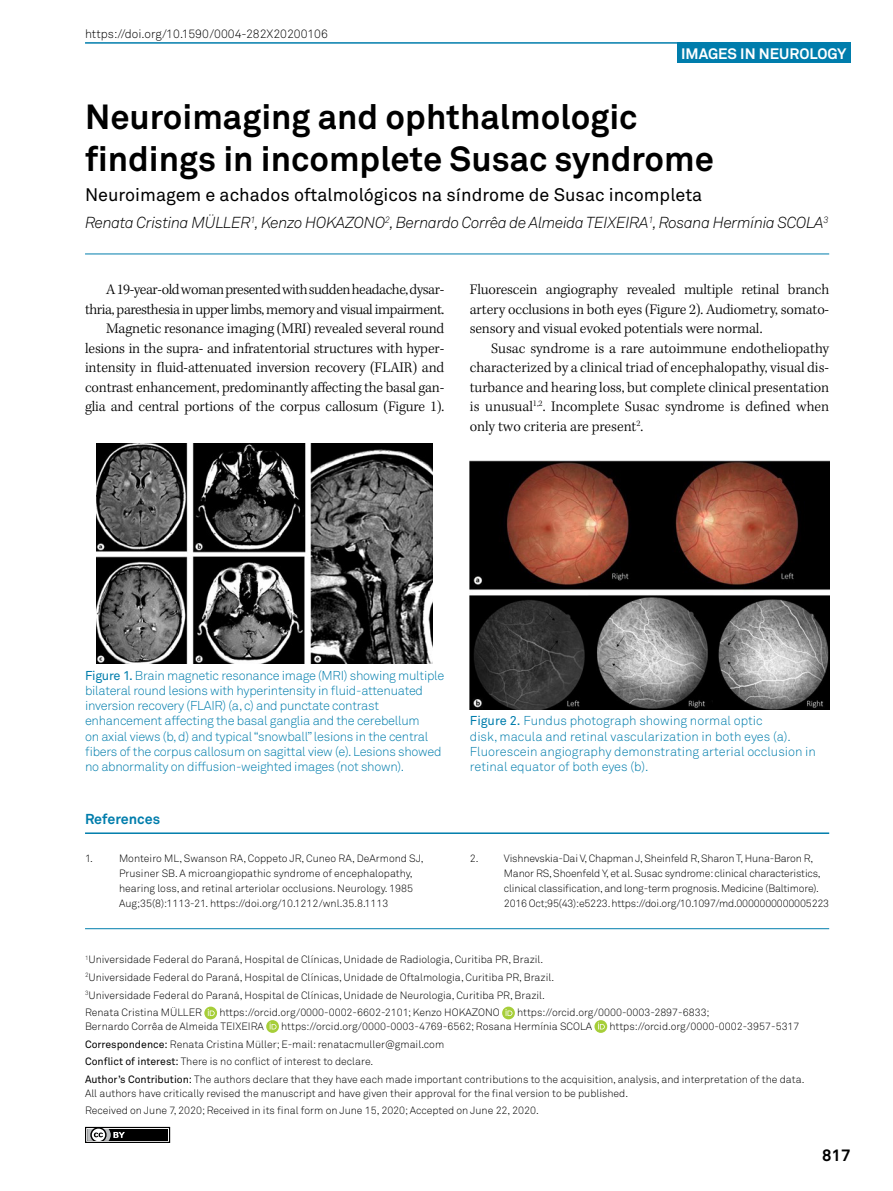
<style>
.page{position:relative;width:893px;height:1191px;background:#fff}
.page>*{position:absolute;margin:0;border:0;box-sizing:border-box;transform-origin:0 0}
.t1{font:700 34.5px/41.4px "Akkurat Pro";color:#000}
.t2{font:18px "Akkurat Pro";color:#000}
.t3{font:700 16.5px "Akkurat Pro";color:#000}
.t4{font:italic 15.75px "Akkurat Light Pro";letter-spacing:-.025em;color:#000}
.t5{font:300 15px/19.5px "Kepler Std";letter-spacing:-.01em;color:#000;text-align:justify}
.t6{font:700 15px "Akkurat Pro";color:#fff}
.t7{font:700 14.25px "Akkurat Pro";color:#007dac}
.t8{font:12.75px/15.3px "Akkurat Light Pro";letter-spacing:-.02em;color:#007dac}
.t9{font:12.75px/15.3px "Akkurat Light Pro";color:#007dac}
.t10{font:12px "Akkurat Light Pro";color:#000}
.t11{font:10.5px/17.7px "Akkurat Light Pro";color:#000}
.s1{font-family:"Akkurat Pro"}
</style>
<div class="page">
<hr style="left:85px;top:42px;width:765px;height:2px;background:#007dac">
<div style="left:677px;top:43px;width:173px;height:20px;background:#007dac"></div>
<hr style="left:85px;top:253px;width:744px;height:1px;background:#007dac">
<hr style="left:85px;top:928px;width:744px;height:1px;background:#007dac">
<svg style="left:204px;top:1006px;width:13px;height:13px"></svg>
<svg style="left:208px;top:1009px;width:7px;height:7px"></svg>
<svg style="left:502px;top:1006px;width:13px;height:13px"></svg>
<svg style="left:505px;top:1009px;width:7px;height:7px"></svg>
<svg style="left:266px;top:1020px;width:13px;height:13px"></svg>
<svg style="left:270px;top:1022px;width:7px;height:7px"></svg>
<svg style="left:594px;top:1020px;width:13px;height:13px"></svg>
<svg style="left:598px;top:1022px;width:7px;height:7px"></svg>
<svg style="left:87px;top:1140px;width:81px;height:1px"></svg>
<div style="left:85px;top:1127px;width:85px;height:16px;border:1px solid #000"></div>
<div style="left:87px;top:1129px;width:81px;height:11px;background:#000"></div>
<svg style="left:87px;top:1129px;width:38px;height:11px"></svg>
<hr style="left:85px;top:832px;width:744px;height:2px;background:#007dac">
<img style="left:97px;top:443px;width:335px;height:220px">
<img style="left:470px;top:461px;width:359px;height:248px">
<p class="t10" style="left:85px;top:27px;width:244px">https://doi.org/10.1590/0004-282X20200106</p>
<h3 class="t6" style="left:681px;top:44px;width:167px">IMAGES IN NEUROLOGY</h3>
<h1 class="t1" style="left:85px;top:97px;width:630px">Neuroimaging and ophthalmologic findings in incomplete Susac syndrome</h1>
<h2 class="t2" style="left:85px;top:184px;width:619px">Neuroimagem e achados oftalmológicos na síndrome de Susac incompleta</h2>
<h3 class="t4" style="left:85px;top:213px;width:745px">Renata Cristina MÜLLER<sup>1</sup>, Kenzo HOKAZONO<sup>2</sup>, Bernardo Corrêa de Almeida TEIXEIRA<sup>1</sup>, Rosana Hermínia SCOLA<sup>3</sup></h3>
<p class="t5" style="left:85px;top:280px;width:361px;text-align:right">A 19-year-old woman presented with sudden headache, dysar&shy;thria, paresthesia in upper limbs, memory and visual impairment.<br>Magnetic resonance imaging (MRI) revealed several round lesions in the supra- and infratentorial structures with hyper&shy;intensity in fluid-attenuated inversion recovery (FLAIR) and contrast enhancement, predominantly affecting the basal gan&shy;glia and central portions of the corpus callosum (Figure 1).</p>
<h3 class="t5" style="left:470px;top:280px;width:361px">Fluorescein angiography revealed multiple retinal branch artery occlusions in both eyes (Figure 2). Audiometry, somato&shy;sensory and visual evoked potentials were normal.</h3>
<p class="t5" style="left:470px;top:339px;width:361px;text-indent:21px">Susac syndrome is a rare autoimmune endotheliopathy characterized by a clinical triad of encephalopathy, visual dis&shy;turbance and hearing loss, but complete clinical presentation is unusual<sup>1,2</sup>. Incomplete Susac syndrome is defined when only two criteria are present<sup>2</sup>.</p>
<p class="t8" style="left:85px;top:667px;width:361px"><span class="s1">Figure 1.</span> Brain magnetic resonance image (MRI) showing multiple bilateral round lesions with hyperintensity in fluid‑attenuated inversion recovery (FLAIR) (a, c) and punctate contrast enhancement affecting the basal ganglia and the cerebellum<br>on axial views (b, d) and typical “snowball” lesions in the central fibers of the corpus callosum on sagittal view (e). Lesions showed no abnormality on diffusion-weighted images (not shown).</p>
<h3 class="t7" style="left:85px;top:810px;width:77px">References</h3>
<p class="t9" style="left:470px;top:713px;width:348px"><span class="s1">Figure 2.</span> Fundus photograph showing normal optic<br>disk, macula and retinal vascularization in both eyes (a).<br>Fluorescein angiography demonstrating arterial occlusion in retinal equator of both eyes (b).</p>
<p class="t11" style="left:85px;top:849px;width:10px">1.</p>
<p class="t11" style="left:119px;top:851px;width:306px;line-height:15px">Monteiro ML, Swanson RA, Coppeto JR, Cuneo RA, DeArmond SJ, Prusiner SB. A microangiopathic syndrome of encephalopathy, hearing loss, and retinal arteriolar occlusions. Neurology. 1985<br>Aug;35(8):1113-21. https://doi.org/10.1212/wnl.35.8.1113</p>
<p class="t11" style="left:470px;top:849px;width:10px">2.</p>
<p class="t11" style="left:504px;top:851px;width:327px;line-height:15px">Vishnevskia-Dai V, Chapman J, Sheinfeld R, Sharon T, Huna-Baron R, Manor RS, Shoenfeld Y, et al. Susac syndrome: clinical characteristics, clinical classification, and long-term prognosis. Medicine (Baltimore).<br>2016 Oct;95(43):e5223. https://doi.org/10.1097/md.0000000000005223</p>
<p class="t11" style="left:85px;top:950px;width:471px"><sup>1</sup>Universidade Federal do Paraná, Hospital de Clínicas, Unidade de Radiologia, Curitiba PR, Brazil.<br><sup>2</sup>Universidade Federal do Paraná, Hospital de Clínicas, Unidade de Oftalmologia, Curitiba PR, Brazil.<br><sup>3</sup>Universidade Federal do Paraná, Hospital de Clínicas, Unidade de Neurologia, Curitiba PR, Brazil.<br>Renata Cristina MÜLLER</p>
<p class="t11" style="left:219px;top:1004px;width:282px">https://orcid.org/0000-0002-6602-2101; Kenzo HOKAZONO</p>
<p class="t11" style="left:517px;top:1004px;width:194px">https://orcid.org/0000-0003-2897-6833;</p>
<p class="t11" style="left:85px;top:1017px;width:180px">Bernardo Corrêa de Almeida TEIXEIRA</p>
<p class="t11" style="left:281px;top:1017px;width:312px">https://orcid.org/0000-0003-4769-6562; Rosana Hermínia SCOLA</p>
<p class="t11" style="left:609px;top:1017px;width:192px">https://orcid.org/0000-0002-3957-5317</p>
<p class="t11" style="left:85px;top:1035px;width:721px"><span class="s1">Correspondence:</span> Renata Cristina Müller; E-mail: renatacmuller@gmail.com<br><span class="s1">Conflict of interest:</span> There is no conflict of interest to declare.<br><span class="s1">Author’s Contribution:</span> The authors declare that they have each made important contributions to the acquisition, analysis, and interpretation of the data.</p>
<p class="t11" style="left:85px;top:1084px;width:545px">All authors have critically revised the manuscript and have given their approval for the final version to be published.<br>Received on June 7, 2020; Received in its final form on June 15, 2020; Accepted on June 22, 2020.</p>
<h3 class="t3" style="left:822px;top:1145px;width:30px">817</h3>
</div>
